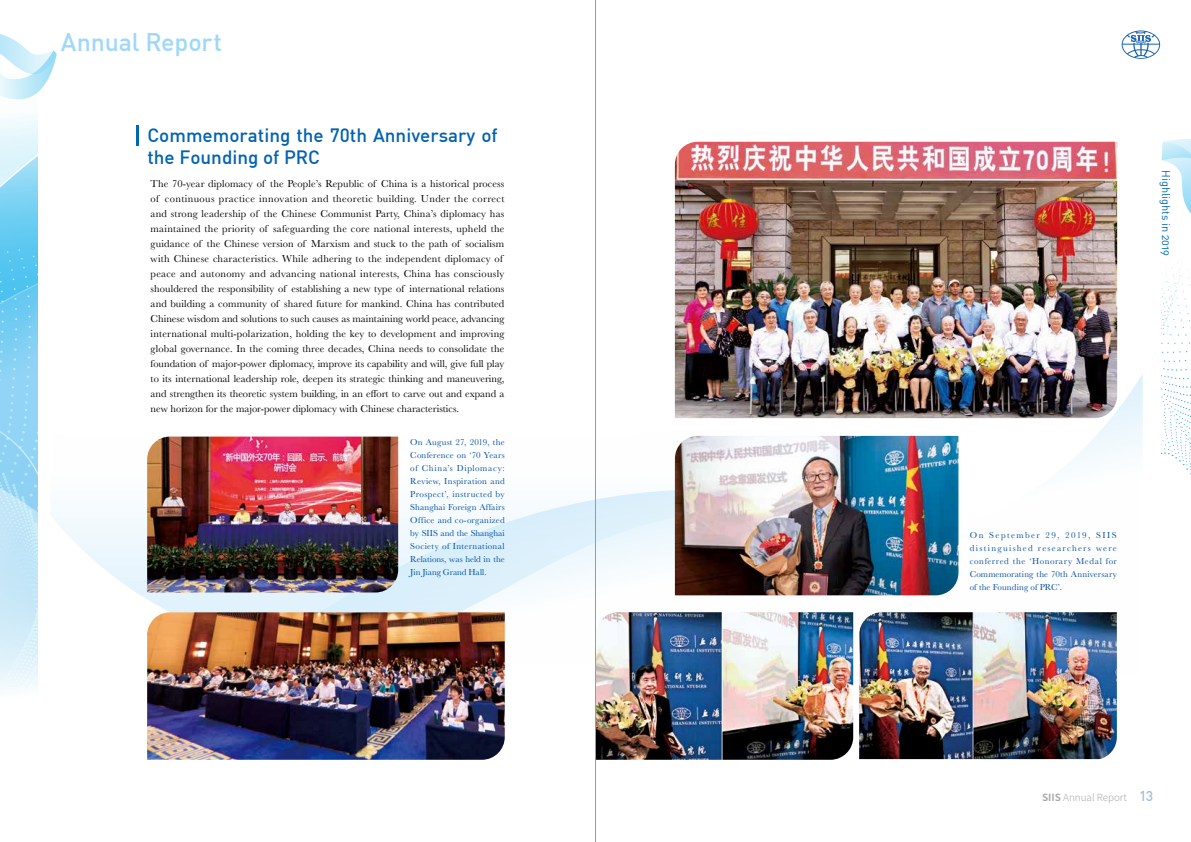
<style>
.page{position:relative;width:1191px;height:842px;background:#fff}
.page>*{position:absolute;margin:0;border:0;box-sizing:border-box;transform-origin:0 0}
.t1{font:500 25px "DIN";letter-spacing:-.01em;color:#9fd8f7}
.t2{font:500 18.9px/22.7px "DIN";color:#0062b1}
.t3{font:11px "DIN Alternate";color:#0068b7}
.t4{font:10.5px/15px "Baskerville";letter-spacing:.01em;color:#000}
.t5{font:300 9.9px "Source Han Sans CN";color:#a8a9a9}
.t6{font:9px/13px "Baskerville";letter-spacing:.005em;color:#004ea2;text-align:justify}
.s1{font-weight:700}
.s2{font-family:"DIN";font-weight:500;font-size:14px;color:#a3bce2}
</style>
<div class="page">
<svg style="left:1121px;top:30px;width:40px;height:29px"></svg>
<svg style="left:1161px;top:139px;width:30px;height:336px"></svg>
<svg style="left:674px;top:373px;width:468px;height:302px"></svg>
<svg style="left:57px;top:430px;width:842px;height:218px"></svg>
<hr style="left:136px;top:125px;width:3px;height:20px;background:#0068b7">
<img style="left:147px;top:437px;width:251px;height:155px">
<img style="left:147px;top:612px;width:358px;height:148px">
<img style="left:675px;top:142px;width:442px;height:276px">
<img style="left:596px;top:612px;width:257px;height:148px">
<img style="left:675px;top:436px;width:283px;height:159px">
<img style="left:859px;top:612px;width:257px;height:147px">
<svg style="left:0;top:34px;width:57px;height:657px"></svg>
<hr style="left:595px;top:0;width:1px;height:842px;background:#9b9b9c">
<h1 class="t1" style="left:61px;top:26px;width:163px">Annual Report</h1>
<h2 class="t2" style="left:147px;top:123px;width:352px">Commemorating the 70th Anniversary of the Founding of PRC</h2>
<p class="t4" style="left:151px;top:177px;width:355px">The 70-year diplomacy of the People’s Republic of China is a historical process of continuous practice innovation and theoretic building. Under the correct and strong leadership of the Chinese Communist Party, China’s diplomacy has maintained the priority of safeguarding the core national interests, upheld the guidance of the Chinese version of Marxism and stuck to the path of socialism with Chinese characteristics. While adhering to the independent diplomacy of peace and autonomy and advancing national interests, China has consciously shouldered the responsibility of establishing a new type of international relations and building a community of shared future for mankind. China has contributed Chinese wisdom and solutions to such causes as maintaining world peace, advancing international multi-polarization, holding the key to development and improving global governance. In the coming three decades, China needs to consolidate the foundation of major-power diplomacy, improve its capability and will, give full play to its international leadership role, deepen its strategic thinking and maneuvering, and strengthen its theoretic system building, in an effort to carve out and expand a new horizon for the major-power diplomacy with Chinese characteristics.</p>
<p class="t6" style="left:410px;top:436px;width:96px">On August 27, 2019, the Conference on ‘70 Years of China’s Diplomacy:<br>Review, Inspiration and Prospect’, instructed by Shanghai Foreign Affairs Office and co-organized by SIIS and the Shanghai Society of International Relations, was held in the Jin Jiang Grand Hall.</p>
<p class="t3" style="left:1173px;top:170px;width:87px;rotate:90deg">Highlights in 2019</p>
<p class="t6" style="left:969px;top:529px;width:149px">On September 29, 2019, SIIS distinguished researchers were conferred the ‘Honorary Medal for Commemorating the 70th Anniversary of the Founding of PRC’.</p>
<p class="t5" style="left:1042px;top:791px;width:112px"><span class="s1">SIIS</span> Annual Report <span class="s2">13</span></p>
</div>
